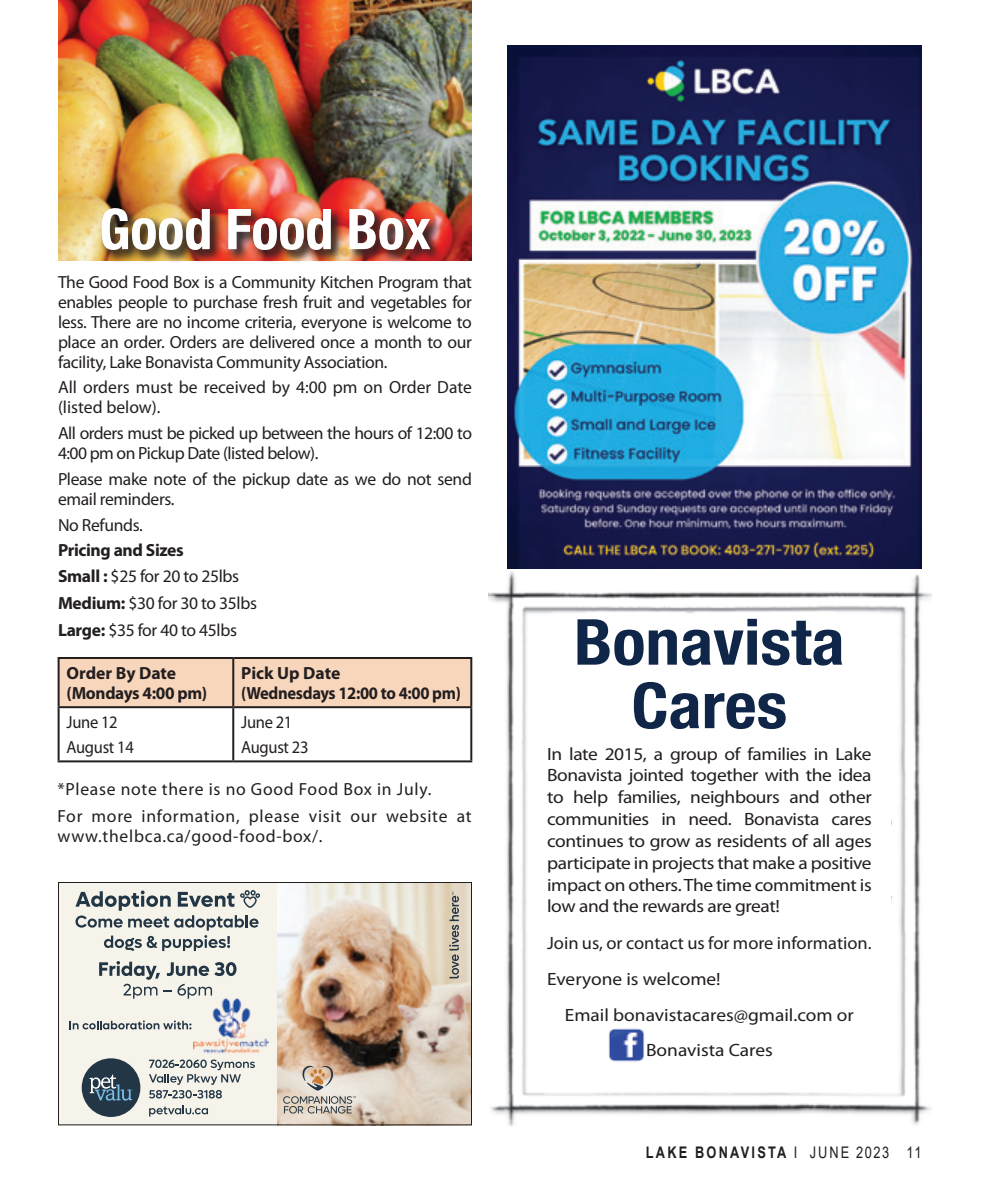
<style>
.page{position:relative;width:990px;height:1188px;background:#fff}
.page>*{position:absolute;margin:0;border:0;box-sizing:border-box;transform-origin:0 0}
.t1{font:700 condensed 63.4px/63.4px "Helvetica Neue LT Std";color:#0f2649;text-align:center;scale:1.09 1}
.t2{font:700 condensed 56px "Helvetica Neue LT Std";color:#fff}
.t3{font:17.8px/21.8px "Myriad Pro";color:#231f20;text-align:justify;scale:1.09 1}
.t4{font:17.8px/36.2px "Myriad Pro";color:#231f20}
.t5{font:17.6px/20px "Myriad Pro";letter-spacing:-.02em;color:#231f20}
.t6{font:17.6px/27.2px "Myriad Pro";letter-spacing:.04em;color:#231f20}
.t7{font:700 17.6px/20px "Myriad Pro";letter-spacing:-.02em;color:#231f20}
.t8{font:17.6px/20px "Myriad Pro";color:#231f20}
.t9{font:17.6px/25px "Myriad Pro";letter-spacing:-.02em;color:#231f20;scale:.94 1}
.t10{font:700 16px "Arial";letter-spacing:.175em;color:#231f20;scale:.8 1}
.s1{font-weight:700}
.s2{font-weight:400}
</style>
<div class="page">
<img style="left:58px;top:0;width:414px;height:260px">
<div style="left:99px;top:206px;width:344px;height:57px;background:#231f20;opacity:.75"></div>
<div style="left:60px;top:659px;width:410px;height:47px;background:#f8d6bb"></div>
<hr style="left:58px;top:657px;width:175px;height:2px;background:#231f20">
<hr style="left:58px;top:659px;width:2px;height:47px;background:#231f20">
<hr style="left:233px;top:657px;width:239px;height:2px;background:#231f20">
<hr style="left:232px;top:659px;width:2px;height:47px;background:#231f20">
<hr style="left:470px;top:659px;width:2px;height:47px;background:#231f20">
<hr style="left:58px;top:706px;width:175px;height:2px;background:#231f20">
<hr style="left:58px;top:708px;width:2px;height:52px;background:#231f20">
<hr style="left:233px;top:706px;width:239px;height:2px;background:#231f20">
<hr style="left:232px;top:708px;width:2px;height:52px;background:#231f20">
<hr style="left:470px;top:708px;width:2px;height:52px;background:#231f20">
<hr style="left:58px;top:760px;width:175px;height:2px;background:#231f20">
<hr style="left:233px;top:760px;width:239px;height:2px;background:#231f20">
<img style="left:488px;top:572px;width:444px;height:554px">
<div style="left:529px;top:755px;width:362px;height:331px;background:#fff"></div>
<img style="left:609px;top:1029px;width:35px;height:33px">
<img style="left:508px;top:46px;width:414px;height:523px">
<div style="left:58px;top:882px;width:220px;height:243px;background:#f6f3ea"></div>
<img style="left:278px;top:884px;width:192px;height:239px">
<svg style="left:449px;top:892px;width:10px;height:86px"></svg>
<svg style="left:69px;top:1020px;width:122px;height:9px"></svg>
<img style="left:193px;top:998px;width:49px;height:56px">
<div style="left:82px;top:1058px;width:58px;height:59px;background:#223645;border-radius:50%"></div>
<svg style="left:90px;top:1075px;width:43px;height:26px"></svg>
<svg style="left:149px;top:1060px;width:82px;height:39px"></svg>
<svg style="left:149px;top:1106px;width:59px;height:11px"></svg>
<svg style="left:75px;top:890px;width:185px;height:61px"></svg>
<svg style="left:99px;top:961px;width:138px;height:38px"></svg>
<img style="left:231px;top:1008px;width:190px;height:115px">
<svg style="left:283px;top:1066px;width:73px;height:48px;background:#c9bdb0"></svg>
<div style="left:58px;top:882px;width:414px;height:243px;border:1px solid #231f20"></div>
<h2 class="t2" style="left:99px;top:195px;width:333px">Good Food Box</h2>
<p class="t5" style="left:58px;top:271px;width:416px;text-align:justify">The Good Food Box is a Community Kitchen Program that enables people to purchase fresh fruit and vegetables for less. There are no income criteria, everyone is welcome to place an order. Orders are delivered once a month to our facility, Lake Bonavista Community Association.</p>
<p class="t8" style="left:58px;top:377px;width:415px">All orders must be received by 4:00 pm on Order Date (listed below).</p>
<p class="t5" style="left:58px;top:423px;width:416px">All orders must be picked up between the hours of 12:00 to<br>4:00 pm on Pickup Date (listed below).</p>
<p class="t5" style="left:58px;top:469px;width:415px">Please make note of the pickup date as we do not send email reminders.</p>
<p class="t5" style="left:58px;top:514px;width:86px">No Refunds.</p>
<p class="t5" style="left:58px;top:537px;width:201px;line-height:26.8px"><span class="s1">Pricing and Sizes<br>Small :</span> $25 for 20 to 25lbs<br><span class="s1">Medium:</span> $30 for 30 to 35lbs<br><span class="s1">Large:</span> $35 for 40 to 45lbs</p>
<p class="t7" style="left:67px;top:663px;width:142px">Order By Date (Mondays 4:00 pm)</p>
<p class="t7" style="left:241px;top:663px;width:221px">Pick Up Date<br>(Wednesdays 12:00 to 4:00 pm)</p>
<p class="t9" style="left:67px;top:710px;width:73px">June 12<br>August 14</p>
<p class="t9" style="left:241px;top:710px;width:73px">June 21<br>August 23</p>
<p class="t6" style="left:58px;top:775px;width:416px">*Please note there is no Good Food Box in July.<br>For more information, please visit our website at</p>
<p class="t6" style="left:58px;top:822px;width:266px">www.thelbca.ca/good-food-box/.</p>
<h1 class="t1" style="left:574px;top:610px;width:250px">Bonavista<br>Cares</h1>
<p class="t3" style="left:547px;top:742px;width:299px">In late 2015, a group of families in Lake Bonavista jointed together with the idea to help families, neighbours and other communities in need. Bonavista cares continues to grow as residents of all ages participate in projects that make a positive impact on others. The time commitment is low and the rewards are great!</p>
<p class="t4" style="left:547px;top:924px;width:326px">Join us, or contact us for more information.<br>Everyone is welcome!</p>
<p class="t3" style="left:565px;top:997px;width:267px;line-height:35.8px;text-align:center">Email bonavistacares@gmail.com or<br>Bonavista Cares</p>
<p class="t10" style="left:646px;top:1141px;width:346px">LAKE BONAVISTA <span class="s2">I JUNE 2023 11</span></p>
</div>
